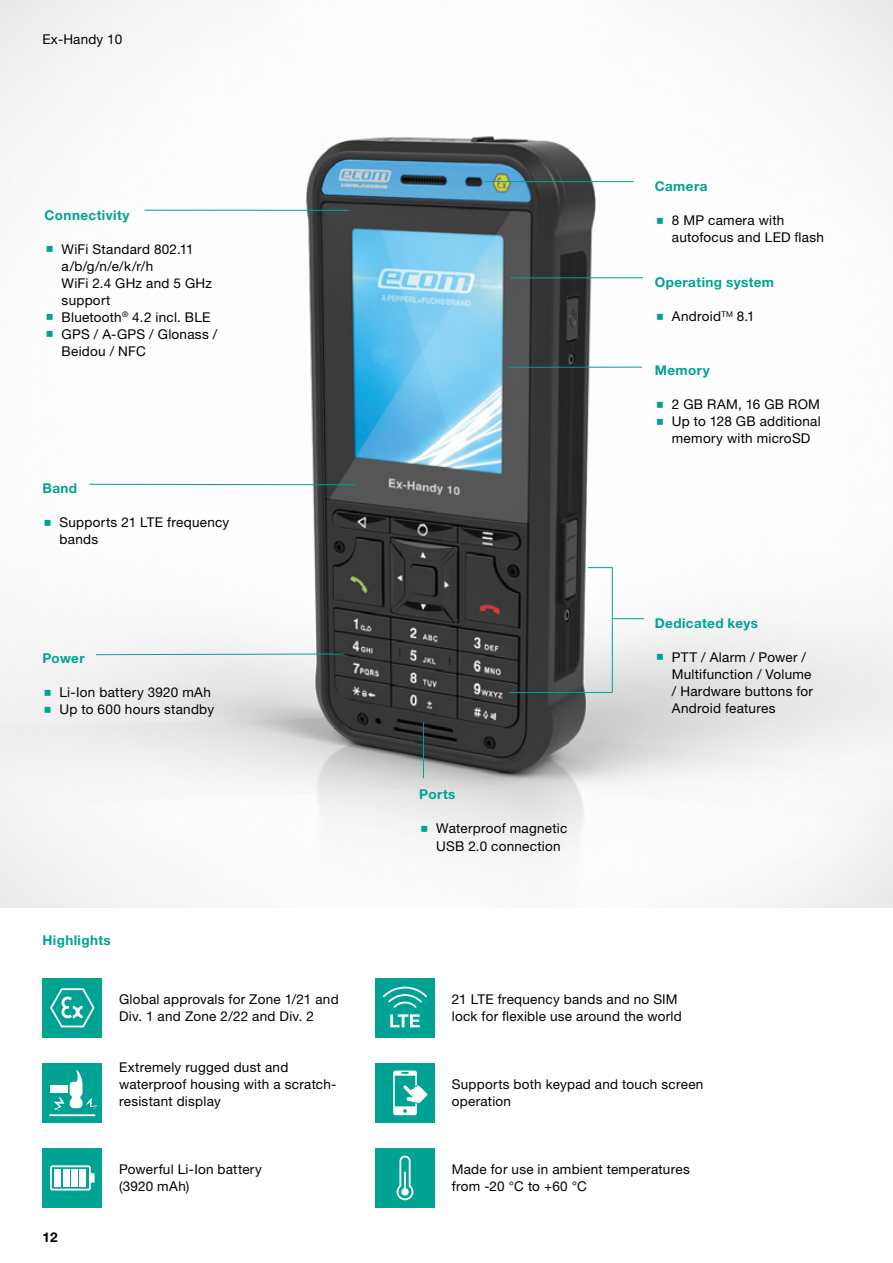
<style>
.page{position:relative;width:893px;height:1263px;background:#fff}
.page>*{position:absolute;margin:0;border:0;box-sizing:border-box;transform-origin:0 0}
.t1{font:13.5px/17px "Helvetica Neue LTW1 G";letter-spacing:.02em;color:#000}
.t2{font:700 13.5px "Helvetica Neue LTW1 G";letter-spacing:.03em;color:#00a294}
.t3{font:700 13.5px "Helvetica Neue LTW1 G";color:#000}
</style>
<div class="page">
<img style="left:0;top:0;width:893px;height:907px">
<hr style="left:145px;top:210px;width:204px;height:1px;background:#00a294">
<svg style="left:89px;top:483px;width:268px;height:2px"></svg>
<svg style="left:95px;top:653px;width:250px;height:2px"></svg>
<hr style="left:423px;top:722px;width:1px;height:56px;background:#00a294">
<hr style="left:485px;top:181px;width:149px;height:1px;background:#00a294">
<hr style="left:510px;top:277px;width:133px;height:1px;background:#00a294">
<hr style="left:509px;top:367px;width:133px;height:1px;background:#00a294">
<hr style="left:612px;top:567px;width:1px;height:125px;background:#00a294">
<hr style="left:613px;top:618px;width:31px;height:1px;background:#00a294">
<svg style="left:588px;top:567px;width:25px;height:1px"></svg>
<hr style="left:509px;top:692px;width:104px;height:1px;background:#00a294">
<div style="left:43px;top:978px;width:59px;height:59px;background:#00a294"></div>
<svg style="left:50px;top:988px;width:45px;height:39px"></svg>
<div style="left:375px;top:978px;width:60px;height:59px;background:#00a294"></div>
<svg style="left:383px;top:986px;width:44px;height:41px"></svg>
<div style="left:43px;top:1063px;width:59px;height:60px;background:#00a294"></div>
<div style="left:50px;top:1085px;width:18px;height:8px;background:#fff"></div>
<svg style="left:54px;top:1070px;width:43px;height:41px"></svg>
<hr style="left:50px;top:1114px;width:45px;height:2px;background:#fff">
<div style="left:375px;top:1063px;width:60px;height:60px;background:#00a294"></div>
<svg style="left:393px;top:1070px;width:24px;height:45px"></svg>
<svg style="left:402px;top:1072px;width:6px;height:2px"></svg>
<div style="left:395px;top:1076px;width:20px;height:30px;background:#00a294"></div>
<svg style="left:402px;top:1084px;width:26px;height:29px"></svg>
<div style="left:43px;top:1148px;width:59px;height:60px;background:#00a294"></div>
<svg style="left:50px;top:1165px;width:45px;height:25px"></svg>
<div style="left:71px;top:1169px;width:7px;height:18px;background:#fff"></div>
<div style="left:63px;top:1169px;width:6px;height:18px;background:#fff"></div>
<div style="left:55px;top:1169px;width:6px;height:18px;background:#fff"></div>
<div style="left:80px;top:1169px;width:6px;height:18px;background:#fff"></div>
<div style="left:375px;top:1148px;width:60px;height:60px;background:#00a294"></div>
<svg style="left:397px;top:1155px;width:16px;height:45px"></svg>
<hr style="left:404px;top:1172px;width:2px;height:21px;background:#fff">
<div style="left:401px;top:1188px;width:8px;height:7px;background:#fff;border-radius:50%"></div>
<svg style="left:657px;top:313px;width:6px;height:6px"></svg>
<svg style="left:47px;top:246px;width:6px;height:6px"></svg>
<svg style="left:47px;top:314px;width:6px;height:6px"></svg>
<svg style="left:47px;top:331px;width:6px;height:6px"></svg>
<svg style="left:45px;top:519px;width:6px;height:6px"></svg>
<svg style="left:422px;top:826px;width:5px;height:6px"></svg>
<svg style="left:657px;top:401px;width:6px;height:6px"></svg>
<svg style="left:657px;top:418px;width:6px;height:6px"></svg>
<svg style="left:657px;top:654px;width:6px;height:6px"></svg>
<svg style="left:45px;top:690px;width:6px;height:6px"></svg>
<svg style="left:45px;top:707px;width:6px;height:6px"></svg>
<svg style="left:657px;top:218px;width:6px;height:6px"></svg>
<p class="t1" style="left:43px;top:30px;width:81px">Ex-Handy 10</p>
<p class="t2" style="left:45px;top:206px;width:86px">Connectivity</p>
<p class="t1" style="left:62px;top:240px;width:157px">WiFi Standard 802.11 a/b/g/n/e/k/r/h<br>WiFi 2.4 GHz and 5 GHz support<br>Bluetooth<sup>®</sup> 4.2 incl. BLE<br>GPS / A-GPS / Glonass /<br>Beidou / NFC</p>
<p class="t2" style="left:43px;top:480px;width:36px">Band</p>
<p class="t1" style="left:60px;top:514px;width:171px">Supports 21 LTE frequency bands</p>
<p class="t2" style="left:43px;top:650px;width:44px">Power</p>
<p class="t1" style="left:60px;top:684px;width:156px">Li-Ion battery 3920 mAh<br>Up to 600 hours standby</p>
<p class="t2" style="left:43px;top:932px;width:70px">Highlights</p>
<p class="t1" style="left:119px;top:990px;width:221px">Global approvals for Zone 1/21 and<br>Div. 1 and Zone 2/22 and Div. 2</p>
<p class="t1" style="left:119px;top:1058px;width:219px">Extremely rugged dust and waterproof housing with a scratch&shy;resistant display</p>
<p class="t3" style="left:43px;top:1228px;width:17px">12</p>
<p class="t1" style="left:119px;top:1160px;width:144px">Powerful Li-Ion battery (3920 mAh)</p>
<p class="t2" style="left:655px;top:178px;width:54px">Camera</p>
<p class="t1" style="left:672px;top:212px;width:154px">8 MP camera with autofocus and LED flash</p>
<p class="t2" style="left:655px;top:274px;width:121px">Operating system</p>
<p class="t1" style="left:672px;top:308px;width:84px">Android<sup>TM</sup> 8.1</p>
<p class="t2" style="left:655px;top:362px;width:57px">Memory</p>
<p class="t1" style="left:672px;top:396px;width:150px;text-align:justify">2 GB RAM, 16 GB ROM Up to 128 GB additional memory with microSD</p>
<p class="t2" style="left:419px;top:786px;width:38px">Ports</p>
<p class="t1" style="left:436px;top:820px;width:133px">Waterproof magnetic<br>USB 2.0 connection</p>
<p class="t2" style="left:655px;top:615px;width:105px">Dedicated keys</p>
<p class="t1" style="left:672px;top:648px;width:143px">PTT / Alarm / Power /<br>Multifunction / Volume / Hardware buttons for<br>Android features</p>
<p class="t1" style="left:452px;top:990px;width:232px">21 LTE frequency bands and no SIM lock for flexible use around the world</p>
<p class="t1" style="left:452px;top:1075px;width:253px">Supports both keypad and touch screen operation</p>
<p class="t1" style="left:452px;top:1160px;width:239px">Made for use in ambient temperatures from -20 °C to +60 °C</p>
</div>
